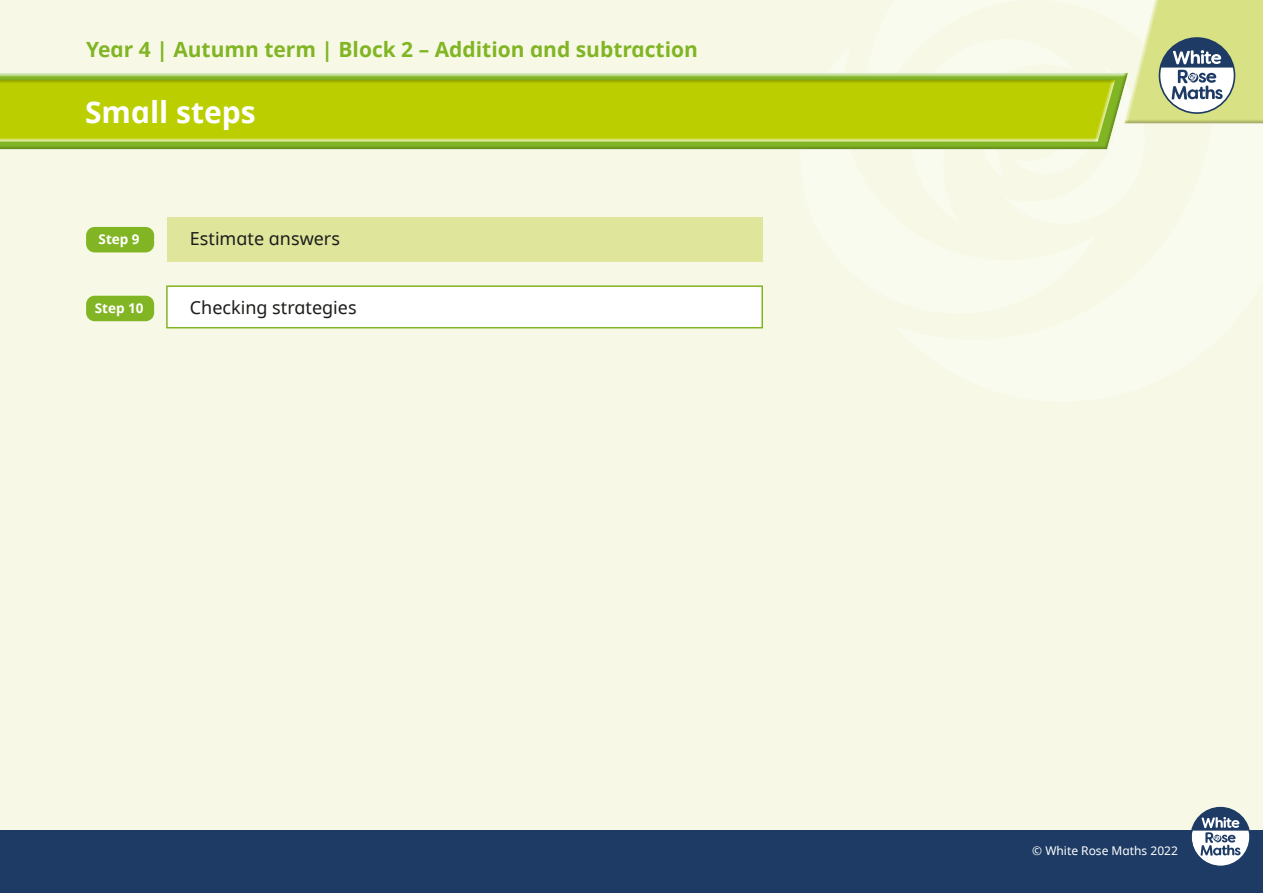
<style>
.page{position:relative;width:1263px;height:893px;background:#f7f9e6}
.page>*{position:absolute;margin:0;border:0;box-sizing:border-box;transform-origin:0 0}
.t1{font:30px "White Rose Noto bold";color:#fff}
.t2{font:21px "White Rose Noto bold";color:#81b524}
.t3{font:18px "White Rose Noto regular";color:#1d1d1b}
.t4{font:13.5px "White Rose Noto bold";color:#fff}
.t5{font:12px "White Rose Noto regular";color:#fff}
</style>
<div class="page">
<div style="left:0;top:71px;width:1129px;height:81px;background:#1d1d1b;opacity:.27"></div>
<div style="left:0;top:75px;width:1115px;height:69px;background:#1d1d1b;opacity:.27"></div>
<svg style="left:858px;top:0;width:405px;height:152px"></svg>
<div style="left:0;top:831px;width:1263px;height:62px;background:#1d3b64"></div>
<svg style="left:1190px;top:807px;width:60px;height:59px"></svg>
<div style="left:167px;top:218px;width:595px;height:44px;background:#dfe69c"></div>
<div style="left:166px;top:285px;width:597px;height:43px;background:#fff;border:2px solid #81b524"></div>
<div style="left:86px;top:227px;width:68px;height:25px;background:#81b524;border-radius:9px"></div>
<div style="left:86px;top:296px;width:68px;height:25px;background:#81b524;border-radius:9px"></div>
<p class="t2" style="left:86px;top:35px;width:613px">Year 4 | Autumn term | Block 2 – Addition and subtraction</p>
<h1 class="t1" style="left:85px;top:91px;width:172px">Small steps</h1>
<p class="t4" style="left:99px;top:230px;width:43px">Step 9</p>
<p class="t3" style="left:190px;top:226px;width:152px">Estimate answers</p>
<p class="t4" style="left:95px;top:299px;width:50px">Step 10</p>
<p class="t3" style="left:190px;top:295px;width:168px">Checking strategies</p>
<p class="t5" style="left:1032px;top:842px;width:147px">© White Rose Maths 2022</p>
</div>
